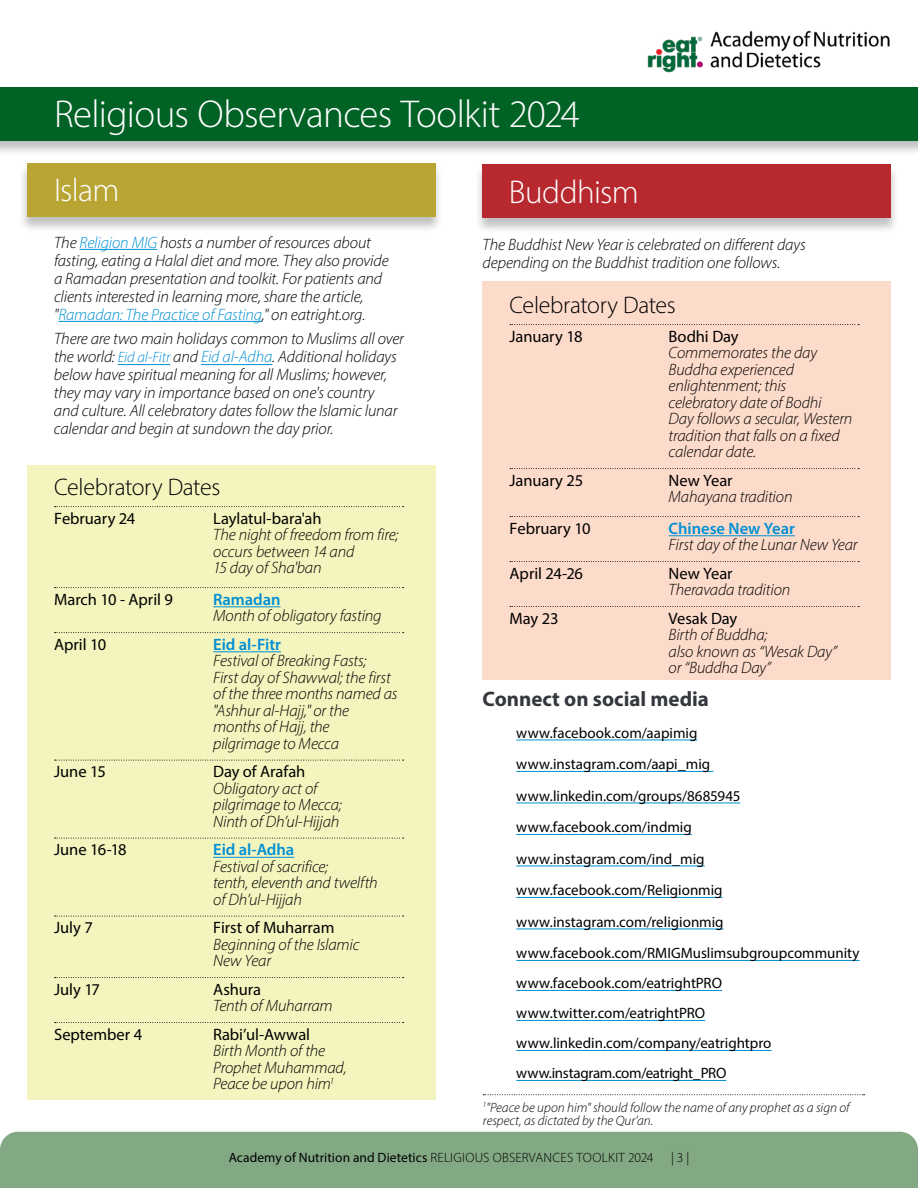
<style>
.page{position:relative;width:918px;height:1188px;background:#fff}
.page>*{position:absolute;margin:0;border:0;box-sizing:border-box;transform-origin:0 0}
.t1{font:300 39px "Myriad Pro";letter-spacing:-.015em;color:#fff}
.t2{font:300 33px "Myriad Pro";letter-spacing:-.02em;color:#fff}
.t3{font:300 24px "Myriad Pro";letter-spacing:-.015em;color:#000}
.t4{font:700 21px "Myriad Pro";color:#34383e}
.t5{font:italic 300 16.5px/16.5px "Myriad Pro";letter-spacing:-.01em;color:#000}
.t6{font:16.5px "Myriad Pro";letter-spacing:-.005em;color:#000}
.t7{font:600 16.5px "Myriad Pro";letter-spacing:-.005em;color:#008fd5}
.t8{font:15px/31.5px "Myriad Pro";color:#000}
.t9{font:italic 300 13.5px/13.5px "Myriad Pro";color:#000}
.t10{font:300 13.5px "Myriad Pro";letter-spacing:.02em;color:#000}
.s1{color:#008fd5}
.s2{font-size:15px;color:#008fd5}
.s3{font-weight:400}
</style>
<div class="page">
<div style="left:0;top:1132px;width:918px;height:56px;background:#83a984"></div>
<div style="left:0;top:86px;width:918px;height:70px;background:#000;opacity:.25"></div>
<div style="left:0;top:87px;width:918px;height:54px;background:#006225"></div>
<img style="left:647px;top:30px;width:243px;height:42px">
<hr style="left:516px;top:740px;width:181px;height:1px;background:#008fd5">
<hr style="left:516px;top:771px;width:197px;height:1px;background:#008fd5">
<hr style="left:516px;top:803px;width:224px;height:1px;background:#008fd5">
<hr style="left:516px;top:834px;width:176px;height:1px;background:#008fd5">
<hr style="left:516px;top:866px;width:189px;height:1px;background:#008fd5">
<hr style="left:516px;top:897px;width:207px;height:1px;background:#008fd5">
<hr style="left:516px;top:929px;width:208px;height:1px;background:#008fd5">
<hr style="left:516px;top:960px;width:344px;height:1px;background:#008fd5">
<hr style="left:516px;top:990px;width:206px;height:1px;background:#008fd5">
<hr style="left:516px;top:1020px;width:189px;height:1px;background:#008fd5">
<hr style="left:516px;top:1050px;width:256px;height:1px;background:#008fd5">
<hr style="left:516px;top:1080px;width:210px;height:1px;background:#008fd5">
<div style="left:27px;top:466px;width:408px;height:634px;background:#f4f4be"></div>
<svg style="left:55px;top:506px;width:349px;height:1px"></svg>
<svg style="left:55px;top:587px;width:349px;height:1px"></svg>
<hr style="left:213px;top:606px;width:68px;height:1px;background:#008fd5">
<svg style="left:55px;top:632px;width:349px;height:1px"></svg>
<hr style="left:213px;top:651px;width:68px;height:1px;background:#008fd5">
<svg style="left:55px;top:760px;width:349px;height:1px"></svg>
<svg style="left:55px;top:838px;width:349px;height:1px"></svg>
<hr style="left:213px;top:857px;width:81px;height:1px;background:#008fd5">
<svg style="left:55px;top:916px;width:349px;height:1px"></svg>
<svg style="left:55px;top:977px;width:349px;height:1px"></svg>
<svg style="left:55px;top:1022px;width:349px;height:1px"></svg>
<div style="left:19px;top:163px;width:425px;height:70px;background:#000;opacity:.25"></div>
<div style="left:27px;top:163px;width:408px;height:54px;background:#b9a534"></div>
<hr style="left:80px;top:249px;width:77px;height:1px;background:#008fd5">
<hr style="left:58px;top:321px;width:204px;height:1px;background:#008fd5">
<hr style="left:118px;top:364px;width:52px;height:1px;background:#008fd5">
<hr style="left:201px;top:364px;width:71px;height:1px;background:#008fd5">
<svg style="left:483px;top:1094px;width:382px;height:1px"></svg>
<div style="left:483px;top:282px;width:408px;height:398px;background:#fddbcb"></div>
<svg style="left:510px;top:324px;width:349px;height:1px"></svg>
<svg style="left:510px;top:468px;width:349px;height:1px"></svg>
<svg style="left:510px;top:516px;width:349px;height:1px"></svg>
<hr style="left:669px;top:535px;width:126px;height:1px;background:#008fd5">
<svg style="left:510px;top:561px;width:349px;height:1px"></svg>
<svg style="left:510px;top:606px;width:349px;height:1px"></svg>
<div style="left:474px;top:164px;width:425px;height:70px;background:#000;opacity:.25"></div>
<div style="left:483px;top:164px;width:408px;height:54px;background:#b8292f"></div>
<h1 class="t1" style="left:54px;top:91px;width:527px">Religious Observances Toolkit 2024</h1>
<h2 class="t2" style="left:54px;top:170px;width:67px">Islam</h2>
<p class="t5" style="left:54px;top:233px;width:336px;line-height:18px">The <span class="s1">Religion MIG</span> hosts a number of resources about fasting, eating a Halal diet and more. They also provide a Ramadan presentation and toolkit. For patients and clients interested in learning more, share the article, "<span class="s1">Ramadan: The Practice of Fasting</span>," on eatright.org.</p>
<p class="t5" style="left:54px;top:330px;width:351px;line-height:18px">There are two main holidays common to Muslims all over the world: <span class="s2">Eid al-Fitr</span> and <span class="s1">Eid al-Adha</span>. Additional holidays below have spiritual meaning for all Muslims; however, they may vary in importance based on one's country<br>and culture. All celebratory dates follow the Islamic lunar calendar and begin at sundown the day prior.</p>
<h3 class="t3" style="left:54px;top:473px;width:168px">Celebratory Dates</h3>
<p class="t6" style="left:54px;top:508px;width:83px">February 24</p>
<p class="t6" style="left:213px;top:508px;width:110px">Laylatul-bara'ah</p>
<p class="t5" style="left:213px;top:526px;width:187px">The night of freedom from fire; occurs between 14 and<br>15 day of Sha'ban</p>
<p class="t6" style="left:54px;top:589px;width:120px">March 10 - April 9</p>
<p class="t7" style="left:213px;top:589px;width:69px">Ramadan</p>
<p class="t5" style="left:213px;top:607px;width:170px">Month of obligatory fasting</p>
<p class="t6" style="left:54px;top:634px;width:53px">April 10</p>
<p class="t7" style="left:213px;top:634px;width:69px">Eid al-Fitr</p>
<p class="t5" style="left:213px;top:652px;width:186px">Festival of Breaking Fasts;<br>First day of Shawwal; the first of the three months named as "Ashhur al-Hajj," or the months of Hajj, the pilgrimage to Mecca</p>
<p class="t6" style="left:54px;top:762px;width:53px">June 15</p>
<p class="t6" style="left:213px;top:762px;width:94px">Day of Arafah</p>
<p class="t5" style="left:213px;top:780px;width:130px">Obligatory act of pilgrimage to Mecca;<br>Ninth of Dh’ul-Hijjah</p>
<p class="t6" style="left:54px;top:840px;width:74px">June 16-18</p>
<p class="t7" style="left:213px;top:839px;width:83px">Eid al-Adha</p>
<p class="t5" style="left:213px;top:858px;width:166px">Festival of sacrifice;<br>tenth, eleventh and twelfth of Dh’ul-Hijjah</p>
<p class="t6" style="left:54px;top:918px;width:40px">July 7</p>
<p class="t6" style="left:213px;top:918px;width:123px">First of Muharram</p>
<p class="t5" style="left:213px;top:936px;width:148px">Beginning of the Islamic<br>New Year</p>
<p class="t6" style="left:54px;top:979px;width:47px">July 17</p>
<p class="t6" style="left:213px;top:979px;width:50px">Ashura</p>
<p class="t5" style="left:213px;top:997px;width:121px">Tenth of Muharram</p>
<p class="t6" style="left:54px;top:1024px;width:89px">September 4</p>
<p class="t6" style="left:213px;top:1024px;width:98px">Rabi’ul-Awwal</p>
<p class="t5" style="left:213px;top:1042px;width:135px">Birth Month of the<br>Prophet Muhammad,<br>Peace be upon him<sup>1</sup></p>
<h2 class="t2" style="left:509px;top:172px;width:131px">Buddhism</h2>
<p class="t5" style="left:483px;top:235px;width:325px;line-height:18px">The Buddhist New Year is celebrated on different days depending on the Buddhist tradition one follows.</p>
<h3 class="t3" style="left:510px;top:291px;width:168px">Celebratory Dates</h3>
<p class="t6" style="left:510px;top:326px;width:74px">January 18</p>
<p class="t6" style="left:669px;top:326px;width:71px">Bodhi Day</p>
<p class="t5" style="left:669px;top:344px;width:185px">Commemorates the day<br>Buddha experienced enlightenment; this celebratory date of Bodhi<br>Day follows a secular, Western tradition that falls on a fixed calendar date.</p>
<p class="t6" style="left:510px;top:470px;width:75px">January 25</p>
<p class="t6" style="left:669px;top:470px;width:65px">New Year</p>
<p class="t5" style="left:669px;top:488px;width:125px">Mahayana tradition</p>
<p class="t6" style="left:510px;top:518px;width:82px">February 10</p>
<p class="t7" style="left:669px;top:518px;width:128px">Chinese New Year</p>
<p class="t5" style="left:669px;top:536px;width:190px">First day of the Lunar New Year</p>
<p class="t6" style="left:510px;top:563px;width:75px">April 24-26</p>
<p class="t6" style="left:669px;top:563px;width:65px">New Year</p>
<p class="t5" style="left:669px;top:581px;width:123px">Theravada tradition</p>
<p class="t6" style="left:510px;top:608px;width:50px">May 23</p>
<p class="t6" style="left:669px;top:608px;width:70px">Vesak Day</p>
<p class="t5" style="left:669px;top:626px;width:170px">Birth of Buddha;<br>also known as “Wesak Day” or “Buddha Day”</p>
<p class="t4" style="left:483px;top:686px;width:228px">Connect on social media</p>
<p class="t8" style="left:516px;top:717px;width:345px">www.facebook.com/aapimig www.instagram.com/aapi_mig www.linkedin.com/groups/8685945 www.facebook.com/indmig www.instagram.com/ind_mig www.facebook.com/Religionmig www.instagram.com/religionmig www.facebook.com/RMIGMuslimsubgroupcommunity</p>
<p class="t8" style="left:516px;top:968px;width:257px;line-height:30px">www.facebook.com/eatrightPRO www.twitter.com/eatrightPRO www.linkedin.com/company/eatrightpro www.instagram.com/eatright_PRO</p>
<p class="t9" style="left:483px;top:1101px;width:368px"><sup>1</sup>"Peace be upon him" should follow the name of any prophet as a sign of respect, as dictated by the Qur'an.</p>
<p class="t10" style="left:229px;top:1150px;width:426px"><span class="s3">Academy of Nutrition and Dietetics</span> RELIGIOUS OBSERVANCES TOOLKIT 2024</p>
<p class="t10" style="left:671px;top:1150px;width:20px">| 3 |</p>
</div>
